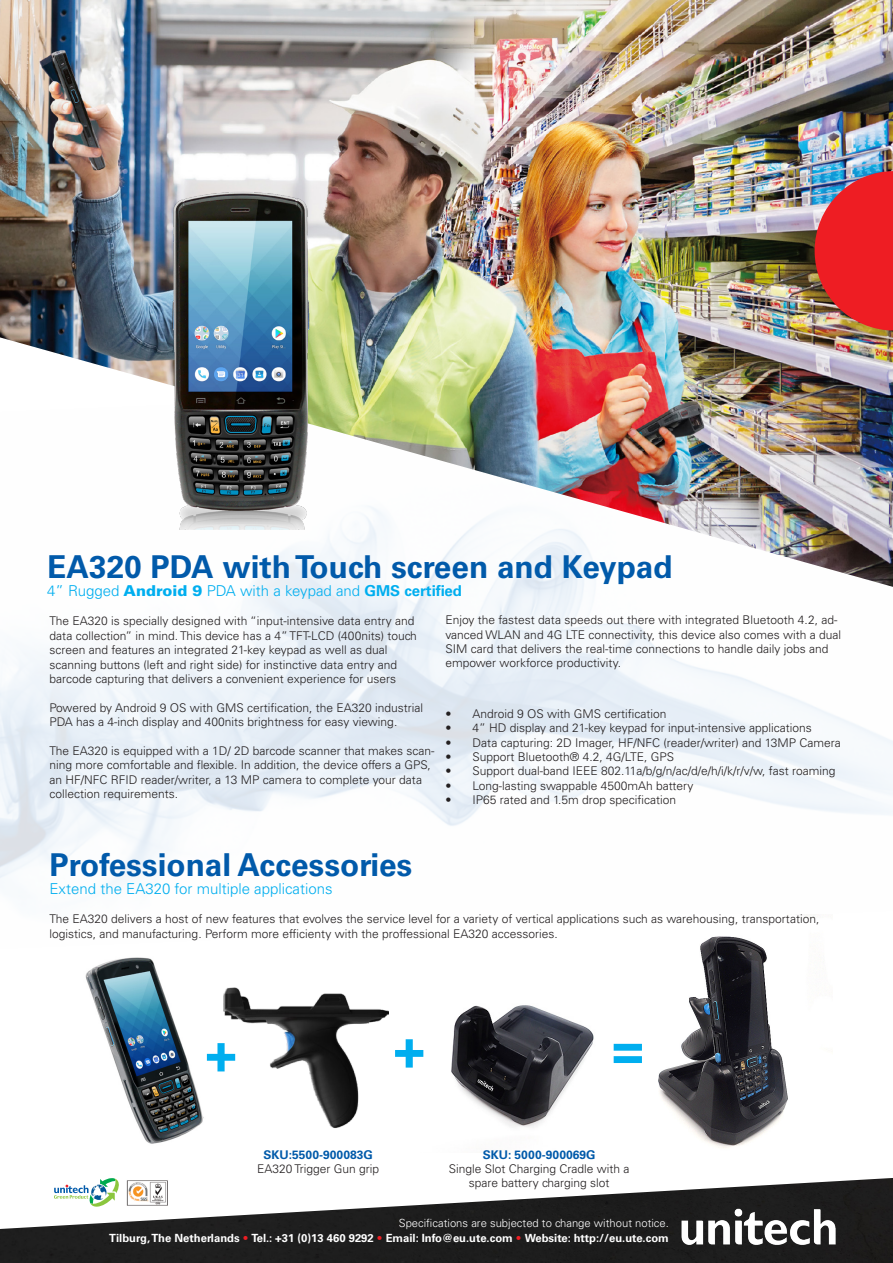
<style>
.page{position:relative;width:893px;height:1263px;background:#fff}
.page>*{position:absolute;margin:0;border:0;box-sizing:border-box;transform-origin:0 0}
.t1{font:700 53.1px "Univers LT Std";color:#00aeef}
.t2{font:700 31.5px "Univers LT Std";color:#015aaa}
.t3{font:300 15px "Univers LT Std";color:#00aeef}
.t4{font:300 12px/14.4px "Univers LT Std";color:#231f20}
.t5{font:700 12px "Univers LT Std";color:#015aaa}
.t6{font:700 11.25px "Univers LT Std";color:#fff}
.t7{font:300 11.25px "Univers LT Std";color:#fff}
.s1{font-weight:900}
.s2{font-weight:700}
.s3{font-weight:300;color:#ee1d23}
</style>
<div class="page">
<img style="left:0;top:1178px;width:893px;height:85px">
<img style="left:679px;top:1208px;width:161px;height:46px">
<img style="left:0;top:0;width:893px;height:587px">
<img style="left:815px;top:171px;width:78px;height:160px">
<img style="left:40px;top:172px;width:343px;height:358px">
<img style="left:658px;top:914px;width:174px;height:234px">
<img style="left:224px;top:987px;width:165px;height:141px">
<img style="left:85px;top:957px;width:119px;height:187px">
<img style="left:451px;top:1005px;width:143px;height:122px">
<img style="left:126px;top:1178px;width:44px;height:31px">
<svg style="left:54px;top:1178px;width:65px;height:29px"></svg>
<p class="t2" style="left:47px;top:548px;width:627px">EA320 PDA with Touch screen and Keypad</p>
<p class="t3" style="left:47px;top:581px;width:416px">4” Rugged <span class="s1">Android 9</span> PDA with a keypad and <span class="s2">GMS certified</span></p>
<p class="t4" style="left:49px;top:614px;width:369px">The EA320 is specially designed with “input-intensive data entry and data collection” in mind. This device has a 4” TFT-LCD (400nits) touch screen and features an integrated 21-key keypad as well as dual scanning buttons (left and right side) for instinctive data entry and barcode capturing that delivers a convenient experience for users</p>
<p class="t4" style="left:49px;top:700px;width:375px">Powered by Android 9 OS with GMS certification, the EA320 industrial<br>PDA has a 4-inch display and 400nits brightness for easy viewing.</p>
<p class="t4" style="left:49px;top:743px;width:386px">The EA320 is equipped with a 1D/ 2D barcode scanner that makes scan&shy;ning more comfortable and flexible. In addition, the device offers a GPS, an HF/NFC RFID reader/writer, a 13 MP camera to complete your data collection requirements.</p>
<p class="t4" style="left:445px;top:613px;width:397px">Enjoy the fastest data speeds out there with integrated Bluetooth 4.2, ad&shy;vanced WLAN and 4G LTE connectivity, this device also comes with a dual SIM card that delivers the real-time connections to handle daily jobs and empower workforce productivity.</p>
<p class="t4" style="left:445px;top:706px;width:223px">• Android 9 OS with GMS certification</p>
<p class="t4" style="left:445px;top:721px;width:368px">• 4” HD display and 21-key keypad for input-intensive applications</p>
<p class="t4" style="left:445px;top:735px;width:397px">• Data capturing: 2D Imager, HF/NFC (reader/writer) and 13MP Camera</p>
<p class="t4" style="left:445px;top:750px;width:230px">• Support Bluetooth® 4.2, 4G/LTE, GPS</p>
<p class="t4" style="left:445px;top:764px;width:391px">• Support dual-band IEEE 802.11a/b/g/n/ac/d/e/h/i/k/r/v/w, fast roaming</p>
<p class="t4" style="left:445px;top:778px;width:250px">• Long-lasting swappable 4500mAh battery</p>
<p class="t4" style="left:445px;top:793px;width:232px">• IP65 rated and 1.5m drop specification</p>
<p class="t2" style="left:49px;top:847px;width:364px">Professional Accessories</p>
<p class="t3" style="left:49px;top:880px;width:285px">Extend the EA320 for multiple applications</p>
<p class="t4" style="left:49px;top:912px;width:771px">The EA320 delivers a host of new features that evolves the service level for a variety of vertical applications such as warehousing, transportation, logistics, and manufacturing. Perform more efficienty with the proffessional EA320 accessories.</p>
<p class="t1" style="left:206px;top:1022px;width:33px">+</p>
<p class="t1" style="left:394px;top:1018px;width:33px">+</p>
<p class="t1" style="left:612px;top:1018px;width:33px">=</p>
<p class="t5" style="left:263px;top:1147px;width:111px">SKU:5500-900083G</p>
<p class="t4" style="left:257px;top:1161px;width:123px">EA320 Trigger Gun grip</p>
<p class="t5" style="left:483px;top:1147px;width:114px">SKU: 5000-900069G</p>
<p class="t4" style="left:449px;top:1161px;width:182px;text-align:center">Single Slot Charging Cradle with a spare battery charging slot</p>
<p class="t7" style="left:399px;top:1216px;width:272px">Specifications are subjected to change without notice.</p>
<p class="t6" style="left:109px;top:1231px;width:561px">Tilburg, The Netherlands <span class="s3">•</span> Tel.: +31 (0)13 460 9292 <span class="s3">•</span> Email: Info@eu.ute.com <span class="s3">•</span> Website: http://eu.ute.com</p>
</div>
